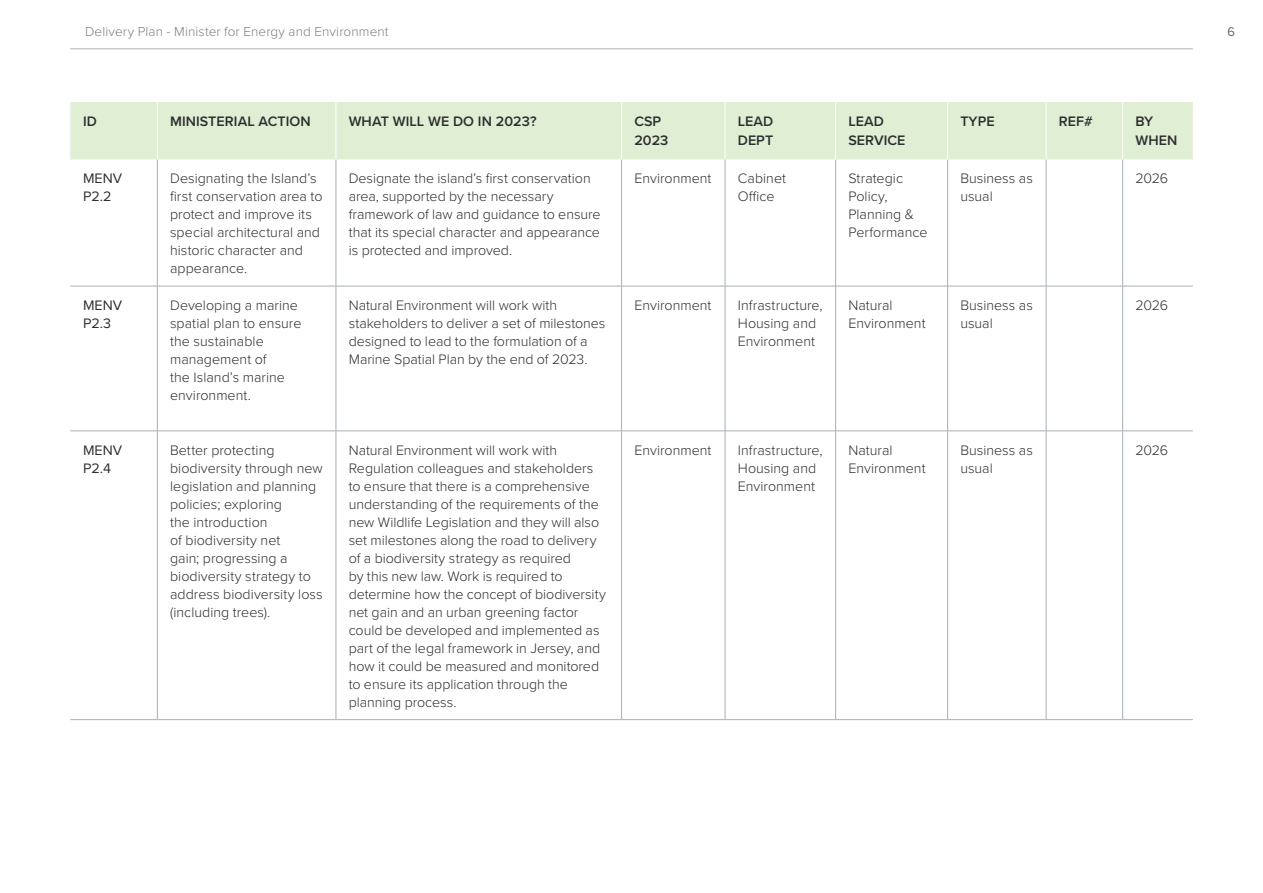
<style>
.page{position:relative;width:1263px;height:893px;background:#fff}
.page>*{position:absolute;margin:0;border:0;box-sizing:border-box;transform-origin:0 0}
.t1{font:300 14.25px/18px "Proxima Nova";color:#2d2e30}
.t2{font:600 14.25px/18.8px "Proxima Nova";letter-spacing:.005em;color:#2d2e30}
.t3{font:14.25px/18px "Proxima Nova";color:#2d2e30}
.t4{font:300 13.5px "Proxima Nova";letter-spacing:.01em;color:#797f84}
.t5{font:300 12.75px "Proxima Nova";color:#6f757a}
</style>
<div class="page">
<hr style="left:70px;top:49px;width:1123px;height:1px;background:#a8b0b6">
<div style="left:71px;top:102px;width:1122px;height:57px;background:#e0eed4"></div>
<hr style="left:70px;top:286px;width:87px;height:1px;background:#a8b0b6">
<hr style="left:157px;top:286px;width:179px;height:1px;background:#a8b0b6">
<hr style="left:336px;top:286px;width:285px;height:1px;background:#a8b0b6">
<hr style="left:621px;top:286px;width:104px;height:1px;background:#a8b0b6">
<hr style="left:725px;top:286px;width:111px;height:1px;background:#a8b0b6">
<hr style="left:836px;top:286px;width:111px;height:1px;background:#a8b0b6">
<hr style="left:947px;top:286px;width:99px;height:1px;background:#a8b0b6">
<hr style="left:1046px;top:286px;width:77px;height:1px;background:#a8b0b6">
<hr style="left:1123px;top:286px;width:70px;height:1px;background:#a8b0b6">
<hr style="left:70px;top:431px;width:87px;height:1px;background:#a8b0b6">
<hr style="left:157px;top:431px;width:179px;height:1px;background:#a8b0b6">
<hr style="left:336px;top:431px;width:285px;height:1px;background:#a8b0b6">
<hr style="left:621px;top:431px;width:104px;height:1px;background:#a8b0b6">
<hr style="left:725px;top:431px;width:111px;height:1px;background:#a8b0b6">
<hr style="left:836px;top:431px;width:111px;height:1px;background:#a8b0b6">
<hr style="left:947px;top:431px;width:99px;height:1px;background:#a8b0b6">
<hr style="left:1046px;top:431px;width:77px;height:1px;background:#a8b0b6">
<hr style="left:1123px;top:431px;width:70px;height:1px;background:#a8b0b6">
<hr style="left:70px;top:719px;width:87px;height:1px;background:#a8b0b6">
<hr style="left:157px;top:719px;width:179px;height:1px;background:#a8b0b6">
<hr style="left:336px;top:719px;width:285px;height:1px;background:#a8b0b6">
<hr style="left:621px;top:719px;width:104px;height:1px;background:#a8b0b6">
<hr style="left:725px;top:719px;width:111px;height:1px;background:#a8b0b6">
<hr style="left:836px;top:719px;width:111px;height:1px;background:#a8b0b6">
<hr style="left:947px;top:719px;width:99px;height:1px;background:#a8b0b6">
<hr style="left:1046px;top:719px;width:77px;height:1px;background:#a8b0b6">
<hr style="left:1123px;top:719px;width:70px;height:1px;background:#a8b0b6">
<hr style="left:157px;top:159px;width:1px;height:127px;background:#a8b0b6">
<hr style="left:336px;top:159px;width:1px;height:127px;background:#a8b0b6">
<hr style="left:621px;top:159px;width:1px;height:127px;background:#a8b0b6">
<hr style="left:725px;top:159px;width:1px;height:127px;background:#a8b0b6">
<hr style="left:835px;top:159px;width:1px;height:127px;background:#a8b0b6">
<hr style="left:947px;top:159px;width:1px;height:127px;background:#a8b0b6">
<hr style="left:1046px;top:159px;width:1px;height:127px;background:#a8b0b6">
<hr style="left:1122px;top:159px;width:1px;height:127px;background:#a8b0b6">
<hr style="left:157px;top:286px;width:1px;height:145px;background:#a8b0b6">
<hr style="left:336px;top:286px;width:1px;height:145px;background:#a8b0b6">
<hr style="left:621px;top:286px;width:1px;height:145px;background:#a8b0b6">
<hr style="left:725px;top:286px;width:1px;height:145px;background:#a8b0b6">
<hr style="left:835px;top:286px;width:1px;height:145px;background:#a8b0b6">
<hr style="left:947px;top:286px;width:1px;height:145px;background:#a8b0b6">
<hr style="left:1046px;top:286px;width:1px;height:145px;background:#a8b0b6">
<hr style="left:1122px;top:286px;width:1px;height:145px;background:#a8b0b6">
<hr style="left:157px;top:431px;width:1px;height:288px;background:#a8b0b6">
<hr style="left:336px;top:431px;width:1px;height:288px;background:#a8b0b6">
<hr style="left:621px;top:431px;width:1px;height:288px;background:#a8b0b6">
<hr style="left:725px;top:431px;width:1px;height:288px;background:#a8b0b6">
<hr style="left:835px;top:431px;width:1px;height:288px;background:#a8b0b6">
<hr style="left:947px;top:431px;width:1px;height:288px;background:#a8b0b6">
<hr style="left:1046px;top:431px;width:1px;height:288px;background:#a8b0b6">
<hr style="left:1122px;top:431px;width:1px;height:288px;background:#a8b0b6">
<hr style="left:157px;top:102px;width:1px;height:57px;background:#fff">
<hr style="left:336px;top:102px;width:1px;height:57px;background:#fff">
<hr style="left:621px;top:102px;width:1px;height:57px;background:#fff">
<hr style="left:725px;top:102px;width:1px;height:57px;background:#fff">
<hr style="left:835px;top:102px;width:1px;height:57px;background:#fff">
<hr style="left:947px;top:102px;width:1px;height:57px;background:#fff">
<hr style="left:1046px;top:102px;width:1px;height:57px;background:#fff">
<hr style="left:1122px;top:102px;width:1px;height:57px;background:#fff">
<hr style="left:70px;top:102px;width:1px;height:57px;background:#e8f1ee">
<p class="t4" style="left:85px;top:22px;width:305px">Delivery Plan - Minister for Energy and Environment</p>
<p class="t5" style="left:1227px;top:22px;width:9px">6</p>
<p class="t2" style="left:83px;top:112px;width:15px">ID</p>
<p class="t2" style="left:170px;top:112px;width:142px">MINISTERIAL ACTION</p>
<p class="t2" style="left:349px;top:112px;width:189px">WHAT WILL WE DO IN 2023?</p>
<p class="t2" style="left:634px;top:112px;width:36px">CSP<br>2023</p>
<p class="t2" style="left:738px;top:112px;width:37px">LEAD<br>DEPT</p>
<p class="t2" style="left:848px;top:112px;width:59px">LEAD<br>SERVICE</p>
<p class="t2" style="left:960px;top:112px;width:36px">TYPE</p>
<p class="t2" style="left:1059px;top:112px;width:36px">REF#</p>
<p class="t2" style="left:1135px;top:112px;width:43px">BY<br>WHEN</p>
<p class="t3" style="left:83px;top:169px;width:41px">MENV<br>P2.2</p>
<p class="t1" style="left:170px;top:169px;width:154px">Designating the Island’s first conservation area to protect and improve its special architectural and historic character and appearance.</p>
<p class="t1" style="left:349px;top:169px;width:253px">Designate the island’s first conservation area, supported by the necessary framework of law and guidance to ensure that its special character and appearance is protected and improved.</p>
<p class="t1" style="left:634px;top:169px;width:79px">Environment</p>
<p class="t1" style="left:738px;top:169px;width:50px">Cabinet<br>Office</p>
<p class="t1" style="left:848px;top:169px;width:81px">Strategic<br>Policy,<br>Planning &amp;<br>Performance</p>
<p class="t1" style="left:960px;top:169px;width:74px">Business as usual</p>
<p class="t1" style="left:1135px;top:169px;width:34px">2026</p>
<p class="t3" style="left:83px;top:296px;width:41px">MENV<br>P2.3</p>
<p class="t1" style="left:170px;top:296px;width:133px">Developing a marine spatial plan to ensure the sustainable management of<br>the Island’s marine environment.</p>
<p class="t1" style="left:349px;top:296px;width:258px">Natural Environment will work with stakeholders to deliver a set of milestones designed to lead to the formulation of a Marine Spatial Plan by the end of 2023.</p>
<p class="t1" style="left:634px;top:296px;width:79px">Environment</p>
<p class="t1" style="left:738px;top:296px;width:86px">Infrastructure,<br>Housing and<br>Environment</p>
<p class="t1" style="left:848px;top:296px;width:79px">Natural<br>Environment</p>
<p class="t1" style="left:960px;top:296px;width:74px">Business as usual</p>
<p class="t1" style="left:1135px;top:296px;width:34px">2026</p>
<p class="t3" style="left:83px;top:440px;width:41px">MENV<br>P2.4</p>
<p class="t1" style="left:170px;top:440px;width:154px">Better protecting biodiversity through new legislation and planning policies; exploring<br>the introduction<br>of biodiversity net<br>gain; progressing a biodiversity strategy to address biodiversity loss (including trees).</p>
<p class="t1" style="left:349px;top:440px;width:259px">Natural Environment will work with Regulation colleagues and stakeholders to ensure that there is a comprehensive understanding of the requirements of the new Wildlife Legislation and they will also set milestones along the road to delivery of a biodiversity strategy as required<br>by this new law. Work is required to determine how the concept of biodiversity net gain and an urban greening factor could be developed and implemented as part of the legal framework in Jersey, and how it could be measured and monitored to ensure its application through the planning process.</p>
<p class="t1" style="left:634px;top:440px;width:79px">Environment</p>
<p class="t1" style="left:738px;top:440px;width:86px">Infrastructure,<br>Housing and<br>Environment</p>
<p class="t1" style="left:848px;top:440px;width:79px">Natural<br>Environment</p>
<p class="t1" style="left:960px;top:440px;width:74px">Business as usual</p>
<p class="t1" style="left:1135px;top:440px;width:34px">2026</p>
</div>
